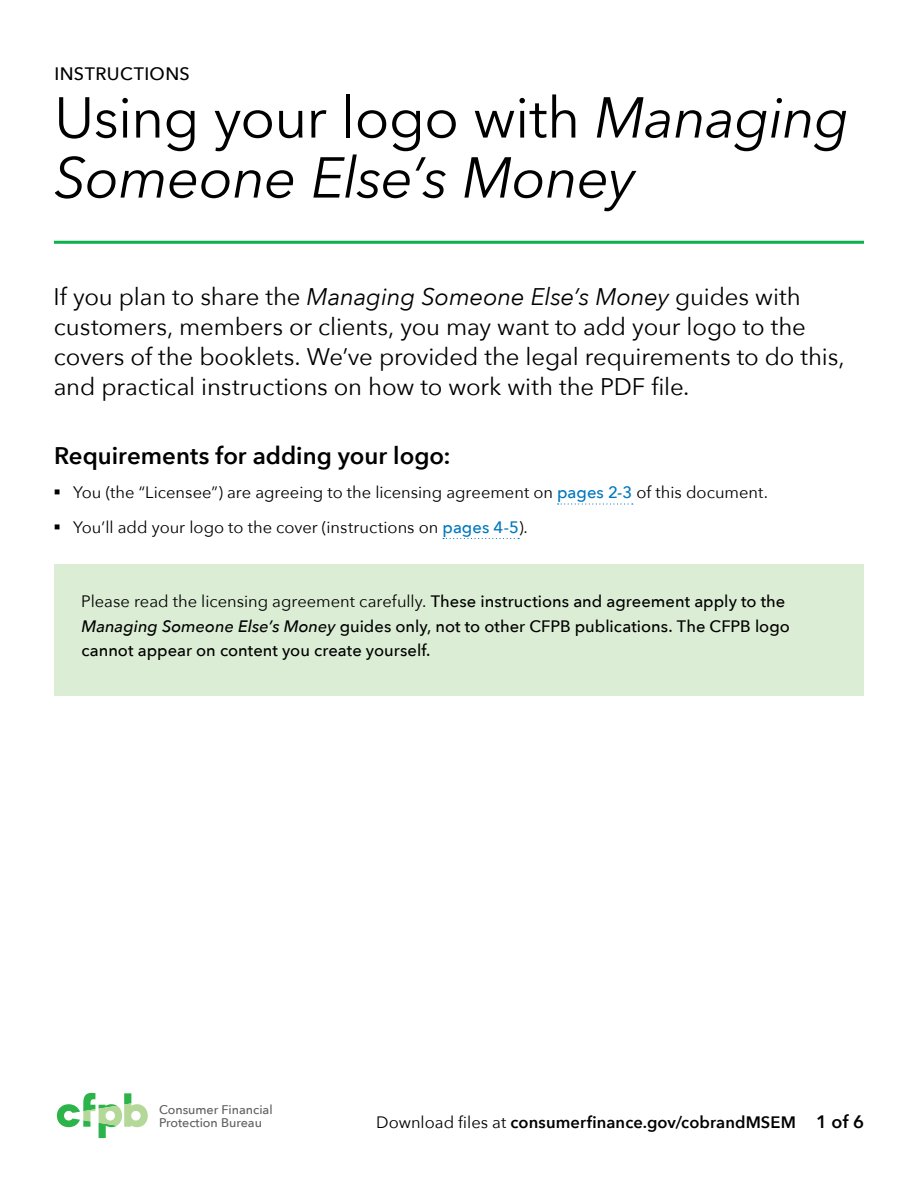
<style>
.page{position:relative;width:918px;height:1188px;background:#fff}
.page>*{position:absolute;margin:0;border:0;box-sizing:border-box;transform-origin:0 0}
.Main_H1{font:italic 57px/60px "Avenir Next";letter-spacing:-.015em;color:#000}
.subheader__after_H1{font:24px/30px "Avenir Next";letter-spacing:-.005em;color:#000}
.H3__followed_by_a_li{font:600 24px "Avenir Next";color:#000}
.Dark_Gray___Handout{font:500 18px "Avenir Next";letter-spacing:.025em;color:#000}
.paragraph{font:600 18px "Avenir Next";color:#000}
.paragraph-2{font:500 16.5px/24px "Avenir Next";color:#000}
.t1{font:16.5px "Avenir Next";color:#000}
.paragraph-3{font:600 16.5px "Avenir Next";letter-spacing:.005em;color:#000}
.t2{font:500 12.6px/13.2px "Avenir Next";color:#5f6062}
.s1{font-style:normal}
.s2{font-style:italic}
.s3{font-weight:500;color:#0077be}
.s4{font-weight:400}
</style>
<div class="page">
<svg style="left:57px;top:1093px;width:91px;height:45px"></svg>
<hr style="left:54px;top:241px;width:810px;height:3px;background:#0db14b">
<svg style="left:558px;top:503px;width:75px;height:2px"></svg>
<svg style="left:443px;top:538px;width:76px;height:1px"></svg>
<div style="left:54px;top:564px;width:810px;height:131px;background:#dbedd4"></div>
<p class="Dark_Gray___Handout" style="left:54px;top:59px;width:137px">INSTRUCTIONS</p>
<h1 class="Main_H1" style="left:54px;top:85px;width:797px"><span class="s1">Using your logo with</span> Managing<br>Someone Else’s Money</h1>
<p class="subheader__after_H1" style="left:54px;top:280px;width:792px">If you plan to share the <span class="s2">Managing Someone Else’s Money</span> guides with customers, members or clients, you may want to add your logo to the covers of the booklets. We’ve provided the legal requirements to do this, and practical instructions on how to work with the PDF file.</p>
<p class="H3__followed_by_a_li" style="left:54px;top:435px;width:398px">Requirements for adding your logo:</p>
<p class="t1" style="left:53px;top:478px;width:716px">▪ You (the “Licensee”) are agreeing to the licensing agreement on <span class="s3">pages 2-3</span> of this document.</p>
<p class="t1" style="left:53px;top:513px;width:476px">▪ You’ll add your logo to the cover (instructions on <span class="s3">pages 4-5</span>).</p>
<p class="paragraph-2" style="left:81px;top:589px;width:710px"><span class="s4">Please read the licensing agreement carefully.</span> These instructions and agreement apply to the<br><span class="s2">Managing Someone Else’s Money</span> guides only, not to other CFPB publications. The CFPB logo cannot appear on content you create yourself.</p>
<p class="t2" style="left:159px;top:1102px;width:115px">Consumer Financial<br>Protection Bureau</p>
<p class="paragraph-3" style="left:376px;top:1108px;width:421px"><span class="s4">Download files at</span> consumerfinance.gov/cobrandMSEM</p>
<p class="paragraph" style="left:816px;top:1106px;width:49px">1 of 6</p>
</div>
